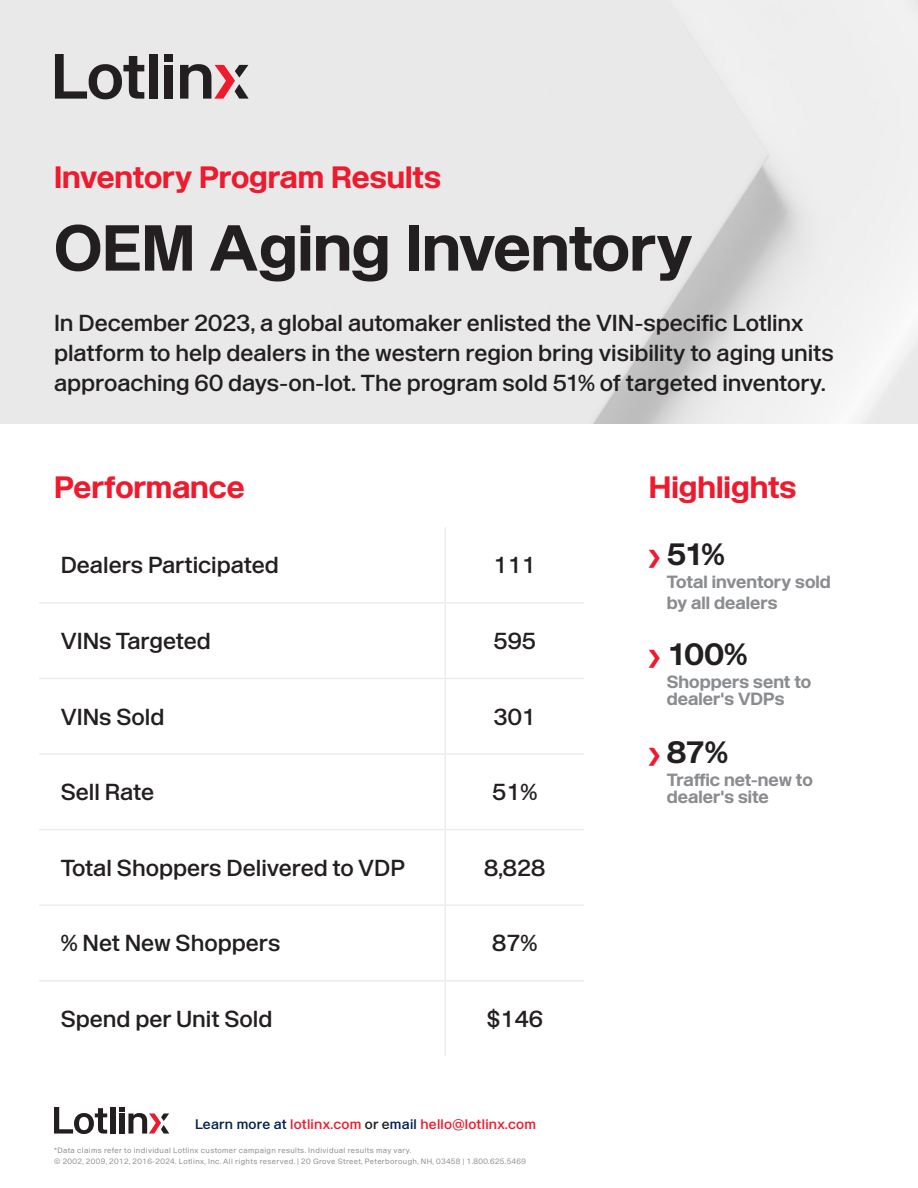
<style>
.page{position:relative;width:918px;height:1188px;background:#fff}
.page>*{position:absolute;margin:0;border:0;box-sizing:border-box;transform-origin:0 0}
.Body_copy{font:700 63px "Enduro";letter-spacing:-.005em;color:#231f20}
.Body_copy-2{font:700 30px "Enduro";color:#ee1a2e}
.t1{font:700 30px "Enduro";letter-spacing:-.045em;color:#231f20}
.Body_copy-3{font:500 22.5px/30px "Enduro";letter-spacing:-.005em;color:#231f20}
.t2{font:700 17.25px/17.2px "Enduro";letter-spacing:.005em;color:#8a8c8f}
.t3{font:500 13.5px "Enduro";letter-spacing:.02em;color:#ee1a2e}
.Body_copy-4{font:7.5px "Enduro";letter-spacing:.05em;color:#8a8c8f}
.s1{color:#001f51}
.s2{color:#231f20}
</style>
<div class="page">
<img style="left:0;top:0;width:918px;height:424px">
<svg style="left:54px;top:1107px;width:53px;height:27px"></svg>
<div style="left:110px;top:1107px;width:5px;height:27px;background:#231f20"></div>
<svg style="left:119px;top:1107px;width:50px;height:27px"></svg>
<hr style="left:445px;top:527px;width:1px;height:75px;background:#ececee">
<hr style="left:39px;top:602px;width:406px;height:2px;background:#ececee">
<hr style="left:445px;top:602px;width:139px;height:2px;background:#ececee">
<hr style="left:445px;top:604px;width:1px;height:74px;background:#ececee">
<hr style="left:39px;top:678px;width:406px;height:1px;background:#ececee">
<hr style="left:445px;top:678px;width:139px;height:1px;background:#ececee">
<hr style="left:445px;top:679px;width:1px;height:74px;background:#ececee">
<hr style="left:39px;top:753px;width:406px;height:2px;background:#ececee">
<hr style="left:445px;top:753px;width:139px;height:2px;background:#ececee">
<hr style="left:445px;top:755px;width:1px;height:74px;background:#ececee">
<hr style="left:39px;top:829px;width:406px;height:1px;background:#ececee">
<hr style="left:445px;top:829px;width:139px;height:1px;background:#ececee">
<hr style="left:445px;top:830px;width:1px;height:74px;background:#ececee">
<hr style="left:39px;top:904px;width:406px;height:2px;background:#ececee">
<hr style="left:445px;top:904px;width:139px;height:2px;background:#ececee">
<hr style="left:445px;top:906px;width:1px;height:74px;background:#ececee">
<hr style="left:39px;top:980px;width:406px;height:2px;background:#ececee">
<hr style="left:445px;top:980px;width:139px;height:2px;background:#ececee">
<hr style="left:445px;top:982px;width:1px;height:74px;background:#ececee">
<svg style="left:55px;top:54px;width:89px;height:45px;background:#969495"></svg>
<div style="left:149px;top:54px;width:9px;height:45px;background:#231f20"></div>
<div style="left:165px;top:54px;width:8px;height:7px;background:#231f20"></div>
<div style="left:165px;top:65px;width:8px;height:34px;background:#231f20"></div>
<svg style="left:180px;top:64px;width:69px;height:35px;background:#a5888b"></svg>
<p class="Body_copy-2" style="left:54px;top:158px;width:389px">Inventory Program Results</p>
<p class="Body_copy" style="left:54px;top:208px;width:640px">OEM Aging Inventory</p>
<p class="Body_copy-3" style="left:54px;top:308px;width:781px">In December 2023, a global automaker enlisted the VIN-specific Lotlinx platform to help dealers in the western region bring visibility to aging units approaching 60 days-on-lot. The program sold 51% of targeted inventory.</p>
<p class="Body_copy-2" style="left:54px;top:468px;width:192px">Performance</p>
<p class="Body_copy-3" style="left:61px;top:551px;width:220px">Dealers Participated</p>
<p class="Body_copy-3" style="left:494px;top:551px;width:44px">111</p>
<p class="Body_copy-3" style="left:61px;top:627px;width:152px">VINs Targeted</p>
<p class="Body_copy-3" style="left:494px;top:627px;width:44px">595</p>
<p class="Body_copy-3" style="left:61px;top:702px;width:105px">VINs Sold</p>
<p class="Body_copy-3" style="left:494px;top:702px;width:44px">301</p>
<p class="Body_copy-3" style="left:61px;top:778px;width:95px">Sell Rate</p>
<p class="Body_copy-3" style="left:492px;top:778px;width:47px">51%</p>
<p class="Body_copy-3" style="left:61px;top:854px;width:346px">Total Shoppers Delivered to VDP</p>
<p class="Body_copy-3" style="left:484px;top:854px;width:63px">8,828</p>
<p class="Body_copy-3" style="left:61px;top:929px;width:221px">% Net New Shoppers</p>
<p class="Body_copy-3" style="left:492px;top:929px;width:47px">87%</p>
<p class="Body_copy-3" style="left:61px;top:1005px;width:213px">Spend per Unit Sold</p>
<p class="Body_copy-3" style="left:487px;top:1005px;width:58px">$146</p>
<p class="t3" style="left:195px;top:1116px;width:343px"><span class="s1">Learn more at</span> lotlinx.com <span class="s2">or e</span><span class="s1">mail</span> hello@lotlinx.com</p>
<p class="Body_copy-4" style="left:54px;top:1146px;width:359px">*Data claims refer to individual Lotlinx customer campaign results. Individual results may vary.</p>
<p class="Body_copy-4" style="left:54px;top:1156px;width:474px">© 2002, 2009, 2012, 2016-2024. Lotlinx, Inc. All rights reserved. | 20 Grove Street, Peterborough, NH, 03458 | 1.800.625.5469</p>
<p class="Body_copy-2" style="left:649px;top:468px;width:149px">Highlights</p>
<p class="t1" style="left:667px;top:535px;width:60px">51%</p>
<p class="t2" style="left:667px;top:572px;width:166px;line-height:21px">Total inventory sold by all dealers</p>
<p class="t1" style="left:667px;top:635px;width:82px">100%</p>
<p class="t2" style="left:667px;top:674px;width:146px">Shoppers sent to dealer's VDPs</p>
<p class="t1" style="left:667px;top:733px;width:63px">87%</p>
<p class="t2" style="left:667px;top:772px;width:148px">Traffic net-new to dealer's site</p>
</div>
